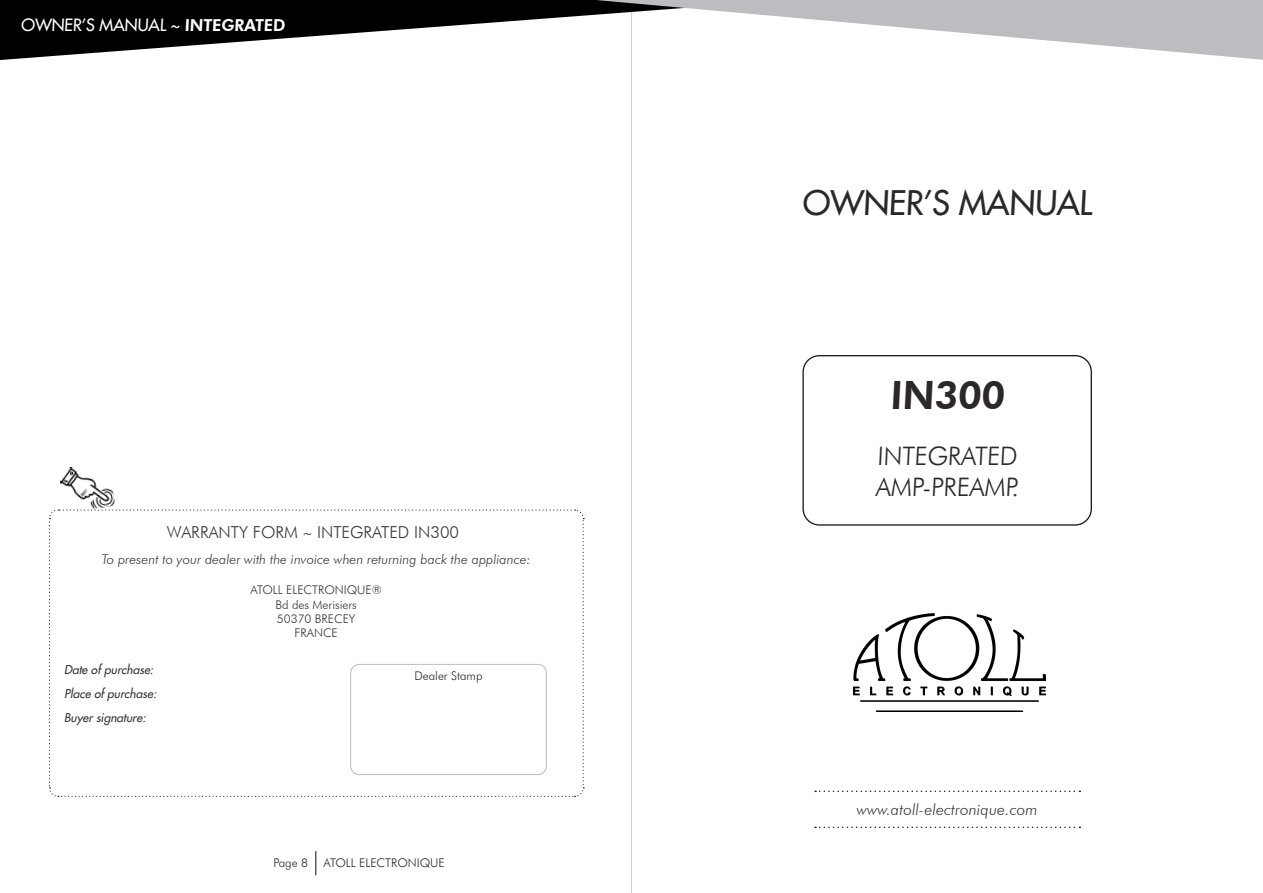
<style>
.page{position:relative;width:1263px;height:893px;background:#fff}
.page>*{position:absolute;margin:0;border:0;box-sizing:border-box;transform-origin:0 0}
.t1{font:800 39px "Futura BT";color:#2b272b}
.t2{font:33px "Futura LT";color:#2b272b}
.t3{font:300 25.5px "Futura BT";color:#2b272b}
.t4{font:300 16.5px "Futura BT";color:#363539}
.t5{font:16.5px "Futura LT";color:#fff}
.t6{font:italic 300 15.75px "Futura BT";letter-spacing:.005em;color:#363539}
.t7{font:italic 300 13.5px "Futura BT";color:#363539}
.t8{font:300 12px "Futura BT";color:#363539}
.t9{font:italic 12px "Futura LT";color:#363539}
.t10{font:300 12px "Futura BT";color:#2b272b}
.s1{font-family:"Futura BT";font-weight:800}
.s2{font-family:"Minion Pro";font-weight:400}
</style>
<div class="page">
<hr style="left:631px;top:0;width:1px;height:893px;background:#d1d2d4">
<svg style="left:0;top:0;width:359px;height:60px;fill:#000001"></svg>
<svg style="left:359px;top:0;width:904px;height:60px"></svg>
<svg style="left:315px;top:851px;width:1px;height:24px"></svg>
<svg style="left:49px;top:509px;width:535px;height:288px"></svg>
<div style="left:351px;top:664px;width:195px;height:111px;background:#fff;border-radius:9px"></div>
<div style="left:350px;top:664px;width:197px;height:111px;border:1px solid #bcbdc0;border-radius:9px"></div>
<img style="left:58px;top:467px;width:57px;height:47px">
<svg style="left:815px;top:791px;width:265px;height:1px"></svg>
<svg style="left:815px;top:827px;width:265px;height:1px"></svg>
<div style="left:802px;top:355px;width:290px;height:171px;border:1px solid #231f20;border-radius:16px"></div>
<img style="left:853px;top:613px;width:193px;height:98px">
<p class="t5" style="left:21px;top:14px;width:267px">OWNER’S MANUAL ~ <span class="s1">INTEGRATED</span></p>
<p class="t4" style="left:167px;top:522px;width:294px">WARRANTY FORM <span class="s2">~</span> INTEGRATED IN300</p>
<p class="t7" style="left:102px;top:551px;width:430px">To present to your dealer with the invoice when returning back the appliance:</p>
<p class="t8" style="left:251px;top:583px;width:133px">ATOLL ELECTRONIQUE®</p>
<p class="t8" style="left:276px;top:597px;width:83px">Bd des Merisiers</p>
<p class="t8" style="left:277px;top:611px;width:80px">50370 BRECEY</p>
<p class="t8" style="left:295px;top:626px;width:45px">FRANCE</p>
<p class="t9" style="left:64px;top:662px;width:94px">Date of purchase:</p>
<p class="t9" style="left:64px;top:686px;width:97px">Place of purchase:</p>
<p class="t9" style="left:64px;top:710px;width:86px">Buyer signature:</p>
<p class="t10" style="left:414px;top:668px;width:70px">Dealer Stamp</p>
<p class="t10" style="left:273px;top:855px;width:36px">Page 8</p>
<p class="t10" style="left:323px;top:855px;width:123px">ATOLL ELECTRONIQUE</p>
<p class="t2" style="left:802px;top:182px;width:291px">OWNER’S MANUAL</p>
<p class="t1" style="left:890px;top:372px;width:119px">IN300</p>
<p class="t3" style="left:877px;top:441px;width:143px">INTEGRATED</p>
<p class="t3" style="left:875px;top:471px;width:147px">AMP-PREAMP.</p>
<p class="t6" style="left:857px;top:800px;width:182px">www.atoll-electronique.com</p>
</div>
